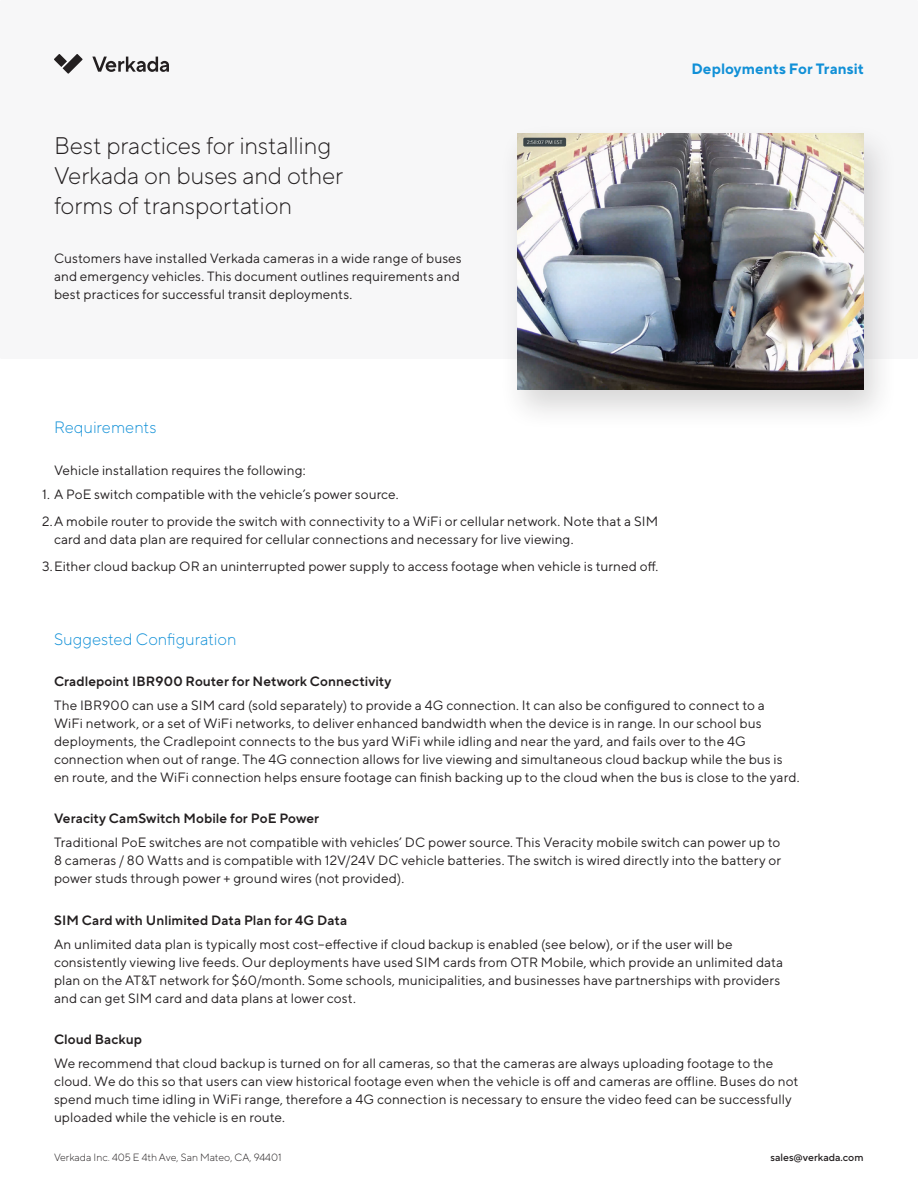
<style>
.page{position:relative;width:918px;height:1188px;background:#fff}
.page>*{position:absolute;margin:0;border:0;box-sizing:border-box;transform-origin:0 0}
.Main_title{font:300 24px/30px "TT Norms Pro";letter-spacing:-.005em;color:#231f20}
.Second_Title{font:300 16.5px "TT Norms Pro";color:#1190d7}
.t1{font:700 15px "TT Norms Pro";letter-spacing:.005em;color:#1190d7}
.KeyBenefites_body{font:13.5px/18px "TT Norms Pro";letter-spacing:.01em;color:#231f20}
.KeyBenefites_body-2{font:600 13.5px "TT Norms Pro";letter-spacing:.005em;color:#231f20}
.t2{font:300 10.5px "TT Norms Pro";color:#231f20}
.t3{font:500 10.5px "TT Norms Pro";color:#231f20}
</style>
<div class="page">
<div style="left:0;top:0;width:918px;height:359px;background:#f7f7f8;border-radius:2px"></div>
<svg style="left:54px;top:54px;width:29px;height:20px"></svg>
<svg style="left:92px;top:57px;width:77px;height:15px"></svg>
<div style="left:499px;top:123px;width:399px;height:309px;background:#231f20;opacity:.18"></div>
<img style="left:518px;top:134px;width:346px;height:255px">
<p class="Main_title" style="left:54px;top:129px;width:291px">Best practices for installing<br>Verkada on buses and other forms of transportation</p>
<p class="KeyBenefites_body" style="left:54px;top:248px;width:409px">Customers have installed Verkada cameras in a wide range of buses and emergency vehicles. This document outlines requirements and best practices for successful transit deployments.</p>
<p class="t1" style="left:691px;top:57px;width:174px">Deployments For Transit</p>
<p class="Second_Title" style="left:54px;top:415px;width:104px">Requirements</p>
<p class="KeyBenefites_body" style="left:54px;top:460px;width:253px">Vehicle installation requires the following:</p>
<p class="KeyBenefites_body" style="left:42px;top:484px;width:358px">1. A PoE switch compatible with the vehicle’s power source.</p>
<p class="KeyBenefites_body" style="left:54px;top:511px;width:606px;text-indent:-12px">2.A mobile router to provide the switch with connectivity to a WiFi or cellular network. Note that a SIM card and data plan are required for cellular connections and necessary for live viewing.</p>
<p class="KeyBenefites_body" style="left:42px;top:556px;width:618px">3.Either cloud backup OR an uninterrupted power supply to access footage when vehicle is turned off.</p>
<p class="Second_Title" style="left:54px;top:627px;width:184px">Suggested Configuration</p>
<p class="KeyBenefites_body-2" style="left:54px;top:671px;width:339px">Cradlepoint IBR900 Router for Network Connectivity</p>
<p class="KeyBenefites_body" style="left:54px;top:695px;width:747px">The IBR900 can use a SIM card (sold separately) to provide a 4G connection. It can also be configured to connect to a<br>WiFi network, or a set of WiFi networks, to deliver enhanced bandwidth when the device is in range. In our school bus deployments, the Cradlepoint connects to the bus yard WiFi while idling and near the yard, and fails over to the 4G connection when out of range. The 4G connection allows for live viewing and simultaneous cloud backup while the bus is en route, and the WiFi connection helps ensure footage can finish backing up to the cloud when the bus is close to the yard.</p>
<p class="KeyBenefites_body-2" style="left:54px;top:809px;width:267px">Veracity CamSwitch Mobile for PoE Power</p>
<p class="KeyBenefites_body" style="left:54px;top:833px;width:729px;text-align:justify">Traditional PoE switches are not compatible with vehicles’ DC power source. This Veracity mobile switch can power up to 8 cameras / 80 Watts and is compatible with 12V/24V DC vehicle batteries. The switch is wired directly into the battery or power studs through power + ground wires (not provided).</p>
<p class="KeyBenefites_body-2" style="left:54px;top:910px;width:295px">SIM Card with Unlimited Data Plan for 4G Data</p>
<p class="KeyBenefites_body" style="left:54px;top:934px;width:731px">An unlimited data plan is typically most cost–effective if cloud backup is enabled (see below), or if the user will be consistently viewing live feeds. Our deployments have used SIM cards from OTR Mobile, which provide an unlimited data plan on the AT&amp;T network for $60/month. Some schools, municipalities, and businesses have partnerships with providers and can get SIM card and data plans at lower cost.</p>
<p class="KeyBenefites_body-2" style="left:54px;top:1030px;width:90px">Cloud Backup</p>
<p class="KeyBenefites_body" style="left:54px;top:1054px;width:746px">We recommend that cloud backup is turned on for all cameras, so that the cameras are always uploading footage to the cloud. We do this so that users can view historical footage even when the vehicle is off and cameras are offline. Buses do not spend much time idling in WiFi range, therefore a 4G connection is necessary to ensure the video feed can be successfully uploaded while the vehicle is en route.</p>
<p class="t2" style="left:54px;top:1150px;width:229px">Verkada Inc. 405 E 4th Ave, San Mateo, CA, 94401</p>
<p class="t3" style="left:770px;top:1150px;width:95px">sales@verkada.com</p>
</div>
